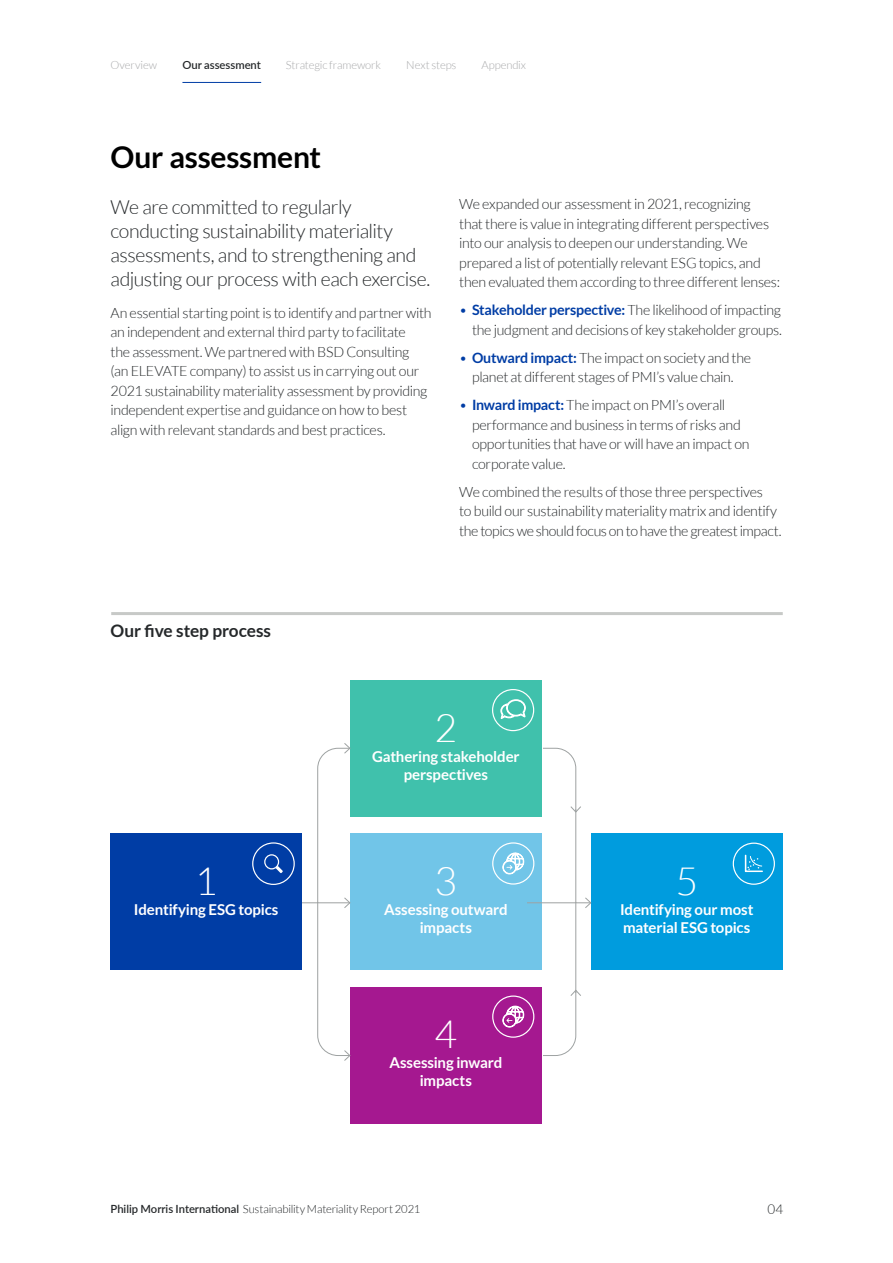
<style>
.page{position:relative;width:893px;height:1263px;background:#fff}
.page>*{position:absolute;margin:0;border:0;box-sizing:border-box;transform-origin:0 0}
.t1{font:300 39px "Lato";color:#fff}
.t2{font:700 30px "Lato";letter-spacing:-.01em;color:#000}
.t3{font:300 19.5px/24px "Lato";letter-spacing:-.025em;color:#25282a}
.t4{font:700 17.25px "Lato";letter-spacing:-.005em;color:#25282a}
.t5{font:700 15px/18px "Lato";letter-spacing:-.01em;color:#fff;text-align:center}
.t6{font:300 14.25px/19.5px "Lato";letter-spacing:-.02em;color:#25282a}
.t7{font:300 13.5px "Lato";color:#25282a}
.t8{font:300 11.25px "Lato";letter-spacing:-.015em;color:#25282a}
.t9{font:300 11.25px "Lato";letter-spacing:-.01em;color:#a8a9aa}
.t10{font:600 11.25px "Lato";letter-spacing:-.005em;color:#25282a}
.s1{color:#003da5}
.s2{font-weight:700;color:#003da5}
.s3{font-weight:600}
</style>
<div class="page">
<div style="left:350px;top:987px;width:192px;height:136px;background:#a51890"></div>
<div style="left:492px;top:995px;width:42px;height:43px;border:1px solid #fff;border-radius:50%"></div>
<div style="left:350px;top:834px;width:192px;height:136px;background:#71c5e8"></div>
<div style="left:492px;top:842px;width:42px;height:42px;border:1px solid #fff;border-radius:50%"></div>
<div style="left:350px;top:681px;width:192px;height:136px;background:#40c1ac"></div>
<div style="left:591px;top:834px;width:191px;height:136px;background:#009cde"></div>
<hr style="left:527px;top:902px;width:64px;height:1px;background:#9ea2a2">
<svg style="left:542px;top:747px;width:50px;height:309px"></svg>
<hr style="left:288px;top:902px;width:62px;height:1px;background:#9ea2a2">
<svg style="left:317px;top:743px;width:34px;height:318px"></svg>
<div style="left:111px;top:834px;width:191px;height:136px;background:#003da5"></div>
<div style="left:492px;top:689px;width:42px;height:42px;border:1px solid #fff;border-radius:50%"></div>
<svg style="left:500px;top:699px;width:26px;height:20px"></svg>
<svg style="left:502px;top:852px;width:22px;height:22px"></svg>
<svg style="left:502px;top:1005px;width:22px;height:23px"></svg>
<div style="left:733px;top:842px;width:42px;height:43px;border:1px solid #fff;border-radius:50%"></div>
<svg style="left:745px;top:854px;width:18px;height:18px"></svg>
<hr style="left:111px;top:612px;width:672px;height:3px;background:#c7c9c7">
<div style="left:252px;top:842px;width:43px;height:43px;border:1px solid #fff;border-radius:50%"></div>
<svg style="left:264px;top:854px;width:19px;height:19px"></svg>
<hr style="left:182px;top:82px;width:79px;height:1px;background:#003da5">
<p class="t9" style="left:111px;top:59px;width:48px">Overview</p>
<p class="t10" style="left:182px;top:57px;width:80px">Our assessment</p>
<p class="t9" style="left:286px;top:59px;width:97px">Strategic framework</p>
<p class="t9" style="left:406px;top:59px;width:52px">Next steps</p>
<p class="t9" style="left:481px;top:59px;width:46px">Appendix</p>
<h2 class="t2" style="left:111px;top:140px;width:212px">Our assessment</h2>
<h3 class="t3" style="left:111px;top:195px;width:321px">We are committed to regularly conducting sustainability materiality assessments, and to strengthening and adjusting our process with each exercise.</h3>
<p class="t6" style="left:111px;top:303px;width:323px">An essential starting point is to identify and partner with an independent and external third party to facilitate<br>the assessment. We partnered with BSD Consulting<br>(an ELEVATE company) to assist us in carrying out our 2021 sustainability materiality assessment by providing independent expertise and guidance on how to best align with relevant standards and best practices.</p>
<p class="t6" style="left:459px;top:195px;width:322px">We expanded our assessment in 2021, recognizing<br>that there is value in integrating different perspectives into our analysis to deepen our understanding. We prepared a list of potentially relevant ESG topics, and then evaluated them according to three different lenses:</p>
<p class="t6" style="left:459px;top:301px;width:324px;text-align:right"><span class="s1">•</span> <span class="s2">Stakeholder perspective:</span> The likelihood of impacting the judgment and decisions of key stakeholder groups.</p>
<p class="t6" style="left:459px;top:348px;width:293px;text-align:center"><span class="s1">•</span> <span class="s2">Outward impact:</span> The impact on society and the planet at different stages of PMI’s value chain.</p>
<p class="t6" style="left:472px;top:396px;width:279px;text-indent:-13px"><span class="s1">•</span> <span class="s2">Inward impact:</span> The impact on PMI’s overall performance and business in terms of risks and opportunities that have or will have an impact on corporate value.</p>
<p class="t6" style="left:459px;top:482px;width:324px">We combined the results of those three perspectives<br>to build our sustainability materiality matrix and identify the topics we should focus on to have the greatest impact.</p>
<p class="t4" style="left:111px;top:621px;width:162px">Our five step process</p>
<h1 class="t1" style="left:195px;top:860px;width:24px">1</h1>
<p class="t5" style="left:134px;top:900px;width:146px">Identifying ESG topics</p>
<h1 class="t1" style="left:435px;top:707px;width:24px">2</h1>
<p class="t5" style="left:372px;top:747px;width:149px">Gathering stakeholder perspectives</p>
<h1 class="t1" style="left:435px;top:860px;width:24px">3</h1>
<p class="t5" style="left:384px;top:900px;width:125px">Assessing outward impacts</p>
<h1 class="t1" style="left:435px;top:1013px;width:24px">4</h1>
<p class="t5" style="left:389px;top:1053px;width:114px">Assessing inward impacts</p>
<h1 class="t1" style="left:675px;top:860px;width:24px">5</h1>
<p class="t5" style="left:620px;top:900px;width:135px;text-align:left">Identifying our most material ESG topics</p>
<p class="t8" style="left:111px;top:1202px;width:311px"><span class="s3">Philip Morris International</span> Sustainability Materiality Report 2021</p>
<p class="t7" style="left:767px;top:1202px;width:17px">04</p>
</div>
